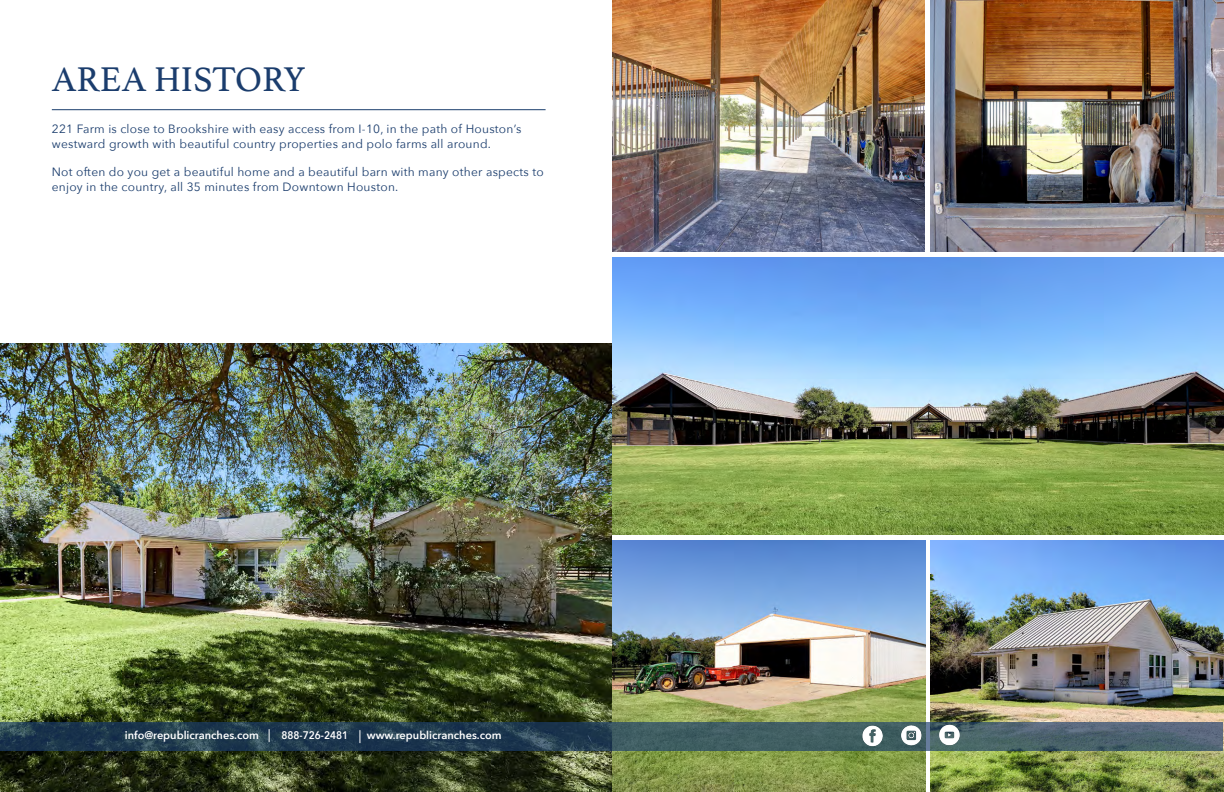
<style>
.page{position:relative;width:1224px;height:792px;background:#fff}
.page>*{position:absolute;margin:0;border:0;box-sizing:border-box;transform-origin:0 0}
.t1{font:36px "Athelas";color:#1b3d6d}
.t2{font:12px/14.4px "Avenir Next";letter-spacing:.02em;color:#1b3d6d}
.t3{font:600 11px "Avenir Next";color:#fff}
.t4{font:600 11px "Avenir Next";color:#fff;scale:.9 1}
</style>
<div class="page">
<img style="left:0;top:344px;width:612px;height:448px">
<img style="left:612px;top:540px;width:313px;height:252px">
<img style="left:931px;top:540px;width:293px;height:252px">
<svg style="left:0;top:722px;width:1223px;height:29px"></svg>
<img style="left:855px;top:725px;width:33px;height:22px">
<img style="left:895px;top:724px;width:33px;height:23px">
<img style="left:937px;top:725px;width:28px;height:22px">
<svg style="left:269px;top:729px;width:1px;height:13px"></svg>
<svg style="left:360px;top:730px;width:1px;height:13px"></svg>
<hr style="left:52px;top:109px;width:494px;height:1px;background:#1a3e6d">
<img style="left:612px;top:257px;width:612px;height:278px">
<img style="left:612px;top:0;width:313px;height:252px">
<img style="left:931px;top:0;width:293px;height:252px">
<h1 class="t1" style="left:52px;top:51px;width:255px">AREA HISTORY</h1>
<p class="t2" style="left:52px;top:121px;width:471px">221 Farm is close to Brookshire with easy access from I-10, in the path of Houston’s westward growth with beautiful country properties and polo farms all around.</p>
<p class="t2" style="left:52px;top:164px;width:493px">Not often do you get a beautiful home and a beautiful barn with many other aspects to enjoy in the country, all 35 minutes from Downtown Houston.</p>
<p class="t3" style="left:125px;top:725px;width:136px">info@republicranches.com</p>
<p class="t4" style="left:281px;top:726px;width:76px">888-726-2481</p>
<p class="t3" style="left:367px;top:726px;width:136px">www.republicranches.com</p>
</div>
